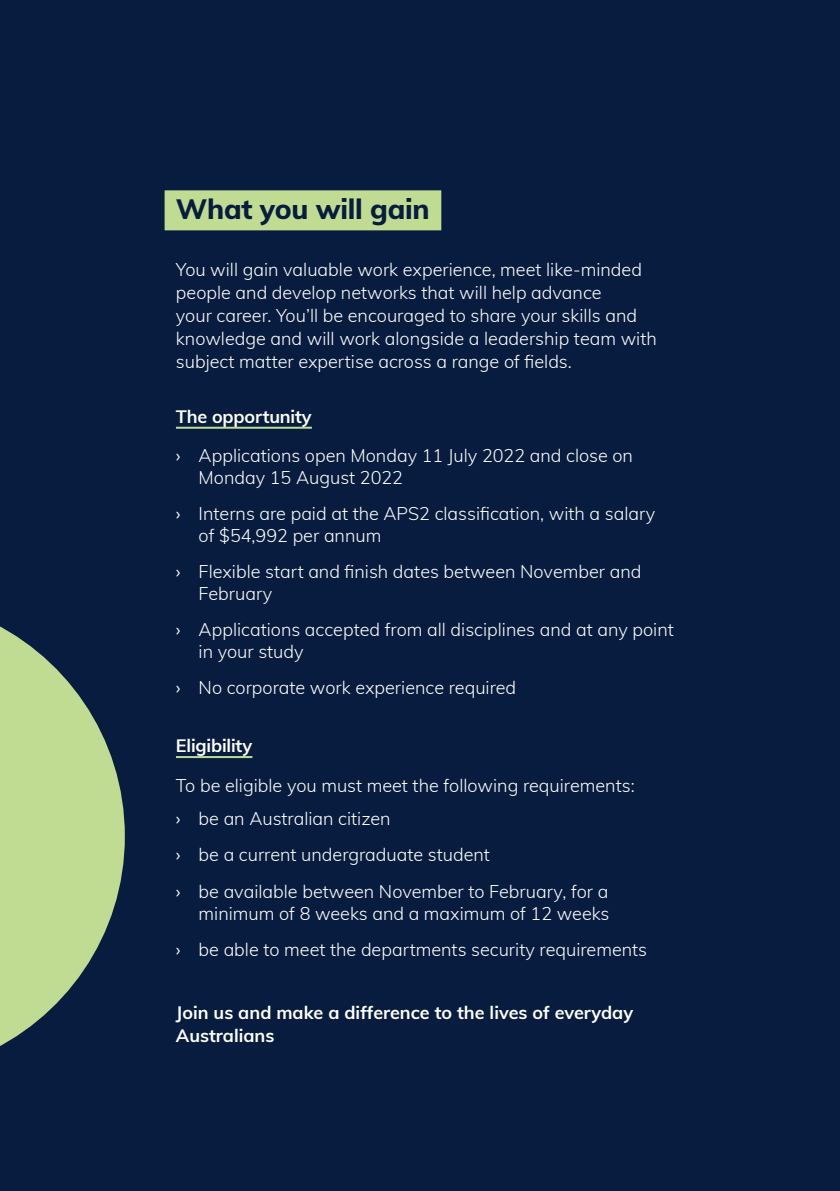
<style>
.page{position:relative;width:840px;height:1191px;background:#fff}
.page>*{position:absolute;margin:0;border:0;box-sizing:border-box;transform-origin:0 0}
.t1{font:800 28px "Muli";letter-spacing:-.01em;color:#071c3e}
.t2{font:300 18px/36.2px "Muli";color:#fff}
.t3{font:700 18px/23px "Muli";color:#fff}
.s1{font-weight:700}
.s2{font-weight:400}
</style>
<div class="page">
<div style="left:0;top:0;width:839px;height:1191px;background:#071c3e"></div>
<svg style="left:0;top:626px;width:125px;height:420px;fill:#bfdc92"></svg>
<div style="left:164px;top:190px;width:277px;height:40px;background:#bfdc92"></div>
<hr style="left:176px;top:427px;width:136px;height:2px;background:#bfdc92">
<hr style="left:176px;top:756px;width:76px;height:2px;background:#bfdc92">
<h1 class="t1" style="left:176px;top:188px;width:255px">What you will gain</h1>
<p class="t2" style="left:176px;top:257px;width:482px;line-height:23px">You will gain valuable work experience, meet like-minded people and develop networks that will help advance<br>your career. You’ll be encouraged to share your skills and knowledge and will work alongside a leadership team with subject matter expertise across a range of fields.</p>
<p class="t2" style="left:176px;top:396px;width:458px;line-height:39px"><span class="s1">The opportunity<br></span><span class="s2">›</span> Applications open Monday 11 July 2022 and close on</p>
<p class="t2" style="left:176px;top:458px;width:480px;text-indent:23px">Monday 15 August 2022<br><span class="s2">›</span> Interns are paid at the APS2 classification, with a salary</p>
<p class="t2" style="left:176px;top:516px;width:467px;text-indent:23px">of $54,992 per annum<br><span class="s2">›</span> Flexible start and finish dates between November and</p>
<p class="t2" style="left:176px;top:574px;width:499px;text-indent:23px">February<br><span class="s2">›</span> Applications accepted from all disciplines and at any point</p>
<p class="t2" style="left:176px;top:632px;width:341px;text-indent:23px">in your study<br><span class="s2">›</span> No corporate work experience required</p>
<p class="t3" style="left:176px;top:733px;width:78px">Eligibility</p>
<p class="t2" style="left:176px;top:768px;width:460px;line-height:33.4px">To be eligible you must meet the following requirements: <span class="s2">›</span> be an Australian citizen</p>
<p class="t2" style="left:176px;top:836px;width:434px"><span class="s2">›</span> be a current undergraduate student<br><span class="s2">›</span> be available between November to February, for a</p>
<p class="t2" style="left:176px;top:894px;width:472px;text-indent:23px">minimum of 8 weeks and a maximum of 12 weeks<br><span class="s2">›</span> be able to meet the departments security requirements</p>
<p class="t3" style="left:176px;top:999px;width:458px">Join us and make a difference to the lives of everyday<br>Australians</p>
</div>
